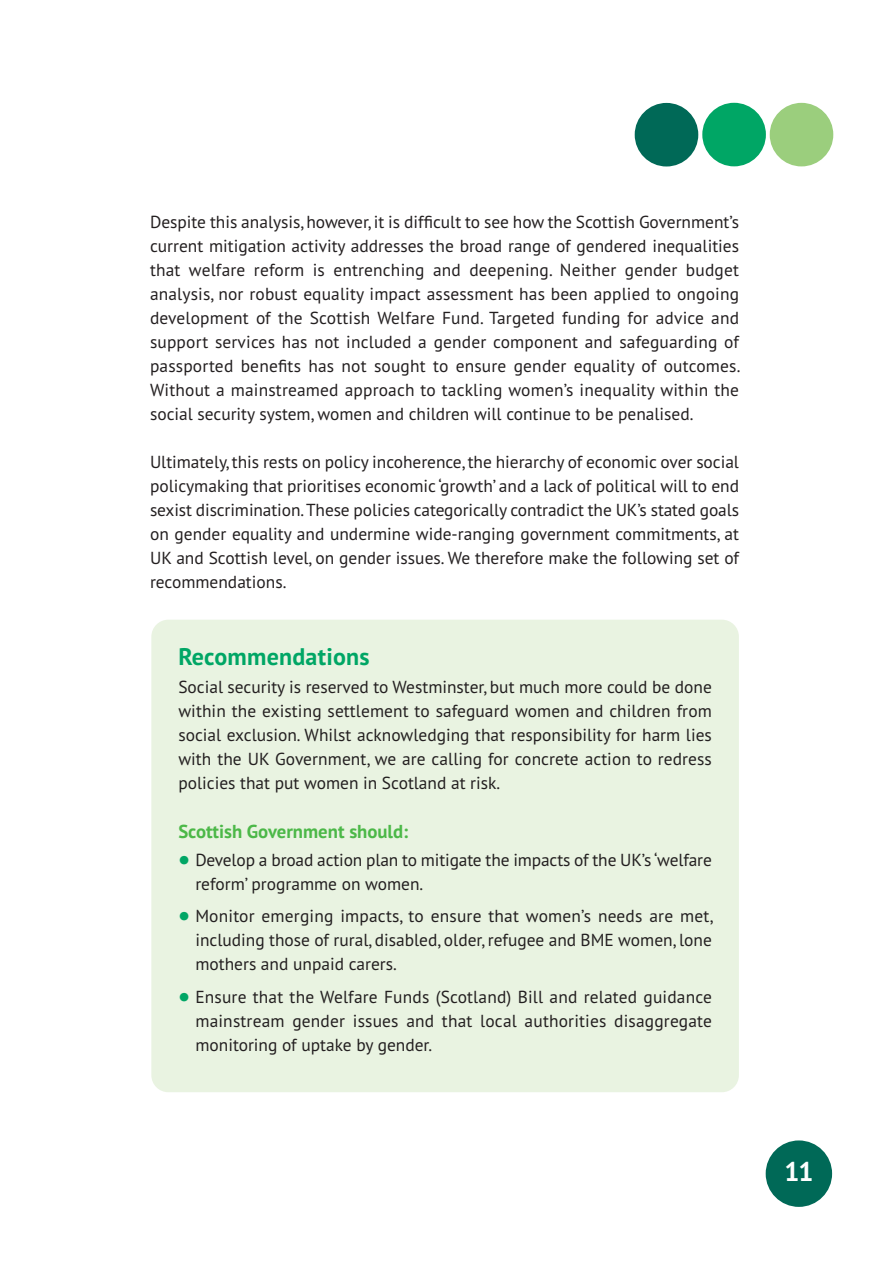
<style>
.page{position:relative;width:893px;height:1263px;background:#fff}
.page>*{position:absolute;margin:0;border:0;box-sizing:border-box;transform-origin:0 0}
.t1{font:700 condensed 27px "PT Sans";color:#fff;scale:1.15 1}
.t2{font:700 24px "PT Sans";letter-spacing:.01em;color:#00a665}
.t3{font:700 18.75px "PT Sans";color:#4cb848}
.t4{font:17.4px/24px "PT Sans";color:#231f20;text-align:justify}
.s1{font-family:"Tahoma";font-weight:700;font-size:18px;color:#00a665}
</style>
<div class="page">
<div style="left:766px;top:1140px;width:66px;height:67px;background:#006957;border-radius:50%"></div>
<div style="left:635px;top:103px;width:63px;height:63px;background:#006957;border-radius:50%"></div>
<div style="left:770px;top:103px;width:63px;height:63px;background:#9bce7d;border-radius:50%"></div>
<div style="left:702px;top:103px;width:64px;height:63px;background:#00a665;border-radius:50%"></div>
<div style="left:151px;top:620px;width:588px;height:472px;background:#e9f3e1;border-radius:17px"></div>
<p class="t4" style="left:150px;top:209px;width:592px">Despite this analysis, however, it is difficult to see how the Scottish Government’s current mitigation activity addresses the broad range of gendered inequalities that welfare reform is entrenching and deepening. Neither gender budget analysis, nor robust equality impact assessment has been applied to ongoing development of the Scottish Welfare Fund. Targeted funding for advice and support services has not included a gender component and safeguarding of passported benefits has not sought to ensure gender equality of outcomes.<br>Without a mainstreamed approach to tackling women’s inequality within the social security system, women and children will continue to be penalised.</p>
<p class="t4" style="left:150px;top:449px;width:591px">Ultimately,this rests on policy incoherence,the hierarchy of economic over social policymaking that prioritises economic ‘growth’ and a lack of political will to end sexist discrimination.These policies categorically contradict the UK’s stated goals on gender equality and undermine wide-ranging government commitments, at UK and Scottish level, on gender issues. We therefore make the following set of recommendations.</p>
<h2 class="t2" style="left:178px;top:640px;width:193px">Recommendations</h2>
<p class="t4" style="left:178px;top:674px;width:535px">Social security is reserved to Westminster, but much more could be done within the existing settlement to safeguard women and children from social exclusion. Whilst acknowledging that responsibility for harm lies with the UK Government, we are calling for concrete action to redress policies that put women in Scotland at risk.</p>
<p class="t3" style="left:178px;top:819px;width:231px">Scottish Government should:</p>
<p class="t4" style="left:195px;top:847px;width:518px;text-indent:-17px"><span class="s1">•</span> Develop a broad action plan to mitigate the impacts of the UK’s ‘welfare reform’ programme on women.</p>
<p class="t4" style="left:195px;top:904px;width:519px;text-indent:-17px"><span class="s1">•</span> Monitor emerging impacts, to ensure that women’s needs are met, including those of rural, disabled, older, refugee and BME women, lone mothers and unpaid carers.</p>
<p class="t4" style="left:195px;top:984px;width:518px;text-indent:-17px"><span class="s1">•</span> Ensure that the Welfare Funds (Scotland) Bill and related guidance mainstream gender issues and that local authorities disaggregate monitoring of uptake by gender.</p>
<h1 class="t1" style="left:785px;top:1154px;width:26px">11</h1>
</div>
